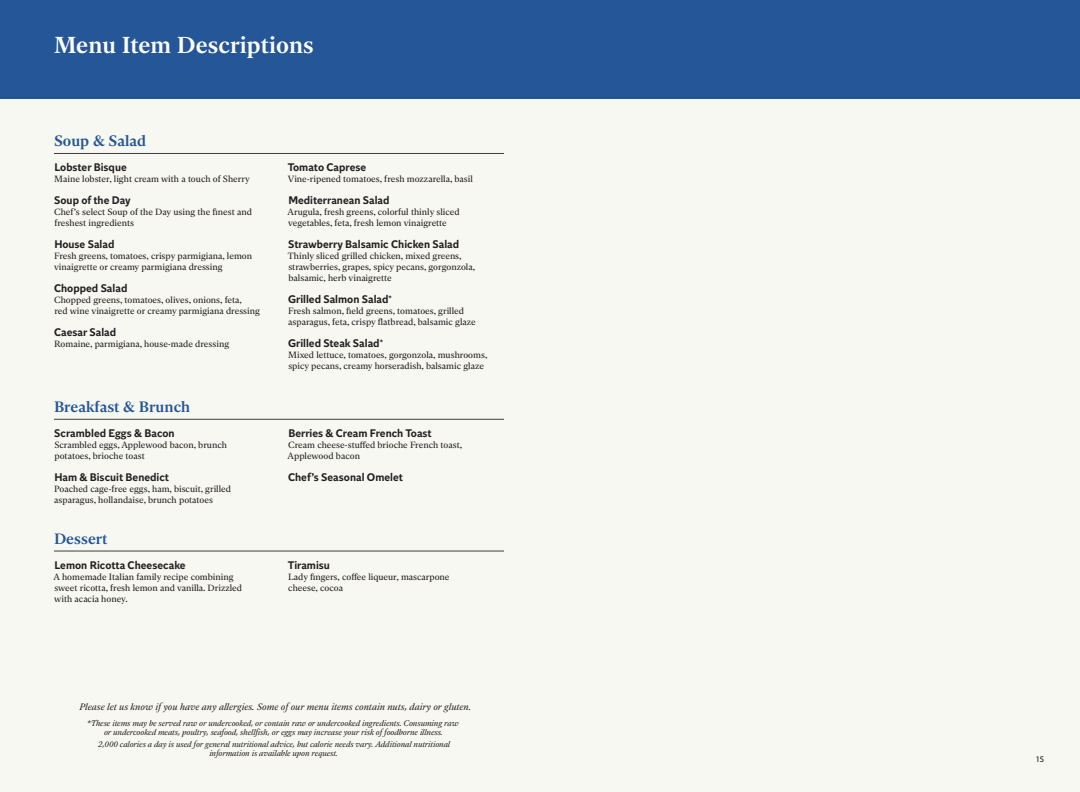
<style>
.page{position:relative;width:1080px;height:792px;background:#fff}
.page>*{position:absolute;margin:0;border:0;box-sizing:border-box;transform-origin:0 0}
.SP19-MAIN_HEADER__wh{font:500 23px "INDEPENDENT Text";letter-spacing:.005em;color:#fff}
.SP19-BODY_HEADER{font:500 15px "INDEPENDENT Text";letter-spacing:.005em;color:#245698}
.SP19-BODY_SUBHEAD{font:500 11px "INDEPENDENT Sans";color:#231f20}
.t1{font:italic 9.2px "INDEPENDENT Text";color:#231f20}
.SP19-DESCRIPTIONS__w{font:9px/11px "INDEPENDENT Text";color:#231f20}
.t2{font:italic 8px/9px "INDEPENDENT Text";letter-spacing:-.01em;color:#231f20;text-align:center}
.t3{font:8px "INDEPENDENT Sans";color:#231f20}
</style>
<div class="page">
<div style="left:0;top:0;width:549px;height:792px;background:#f8f8f3"></div>
<div style="left:540px;top:0;width:540px;height:792px;background:#f8f8f3"></div>
<div style="left:540px;top:0;width:540px;height:99px;background:#245698"></div>
<div style="left:0;top:0;width:540px;height:99px;background:#245698"></div>
<hr style="left:54px;top:153px;width:450px;height:1px;background:#3e3e3f">
<hr style="left:54px;top:419px;width:450px;height:1px;background:#3e3e3f">
<hr style="left:54px;top:551px;width:450px;height:1px;background:#3e3e3f">
<p class="SP19-MAIN_HEADER__wh" style="left:54px;top:31px;width:261px">Menu Item Descriptions</p>
<p class="SP19-BODY_HEADER" style="left:54px;top:132px;width:94px">Soup &amp; Salad</p>
<p class="SP19-BODY_SUBHEAD" style="left:54px;top:160px;width:74px">Lobster Bisque</p>
<p class="SP19-DESCRIPTIONS__w" style="left:54px;top:174px;width:197px">Maine lobster, light cream with a touch of Sherry</p>
<p class="SP19-BODY_SUBHEAD" style="left:54px;top:193px;width:78px">Soup of the Day</p>
<p class="SP19-DESCRIPTIONS__w" style="left:54px;top:207px;width:199px">Chef’s select Soup of the Day using the finest and freshest ingredients</p>
<p class="SP19-BODY_SUBHEAD" style="left:54px;top:237px;width:62px">House Salad</p>
<p class="SP19-DESCRIPTIONS__w" style="left:54px;top:251px;width:199px">Fresh greens, tomatoes, crispy parmigiana, lemon vinaigrette or creamy parmigiana dressing</p>
<p class="SP19-BODY_SUBHEAD" style="left:54px;top:281px;width:75px">Chopped Salad</p>
<p class="SP19-DESCRIPTIONS__w" style="left:54px;top:295px;width:207px">Chopped greens, tomatoes, olives, onions, feta,<br>red wine vinaigrette or creamy parmigiana dressing</p>
<p class="SP19-BODY_SUBHEAD" style="left:54px;top:325px;width:64px">Caesar Salad</p>
<p class="SP19-DESCRIPTIONS__w" style="left:54px;top:339px;width:176px">Romaine, parmigiana, house-made dressing</p>
<p class="SP19-BODY_HEADER" style="left:54px;top:397px;width:138px">Breakfast &amp; Brunch</p>
<p class="SP19-BODY_SUBHEAD" style="left:54px;top:426px;width:122px">Scrambled Eggs &amp; Bacon</p>
<p class="SP19-DESCRIPTIONS__w" style="left:54px;top:440px;width:174px">Scrambled eggs, Applewood bacon, brunch potatoes, brioche toast</p>
<p class="SP19-BODY_SUBHEAD" style="left:54px;top:470px;width:116px">Ham &amp; Biscuit Benedict</p>
<p class="SP19-DESCRIPTIONS__w" style="left:54px;top:484px;width:178px">Poached cage-free eggs, ham, biscuit, grilled asparagus, hollandaise, brunch potatoes</p>
<p class="SP19-BODY_HEADER" style="left:54px;top:529px;width:55px">Dessert</p>
<p class="SP19-BODY_SUBHEAD" style="left:54px;top:558px;width:133px">Lemon Ricotta Cheesecake</p>
<p class="SP19-DESCRIPTIONS__w" style="left:54px;top:572px;width:190px">A homemade Italian family recipe combining sweet ricotta, fresh lemon and vanilla. Drizzled with acacia honey.</p>
<p class="SP19-BODY_SUBHEAD" style="left:288px;top:160px;width:80px">Tomato Caprese</p>
<p class="SP19-DESCRIPTIONS__w" style="left:288px;top:174px;width:187px">Vine-ripened tomatoes, fresh mozzarella, basil</p>
<p class="SP19-BODY_SUBHEAD" style="left:288px;top:193px;width:103px">Mediterranean Salad</p>
<p class="SP19-DESCRIPTIONS__w" style="left:288px;top:207px;width:173px">Arugula, fresh greens, colorful thinly sliced vegetables, feta, fresh lemon vinaigrette</p>
<p class="SP19-BODY_SUBHEAD" style="left:288px;top:237px;width:172px">Strawberry Balsamic Chicken Salad</p>
<p class="SP19-DESCRIPTIONS__w" style="left:288px;top:251px;width:189px">Thinly sliced grilled chicken, mixed greens, strawberries, grapes, spicy pecans, gorgonzola, balsamic, herb vinaigrette</p>
<p class="SP19-BODY_SUBHEAD" style="left:288px;top:292px;width:105px">Grilled Salmon Salad<sup>*</sup></p>
<p class="SP19-DESCRIPTIONS__w" style="left:288px;top:306px;width:189px">Fresh salmon, field greens, tomatoes, grilled asparagus, feta, crispy flatbread, balsamic glaze</p>
<p class="SP19-BODY_SUBHEAD" style="left:288px;top:336px;width:96px">Grilled Steak Salad<sup>*</sup></p>
<p class="SP19-DESCRIPTIONS__w" style="left:288px;top:350px;width:201px">Mixed lettuce, tomatoes, gorgonzola, mushrooms, spicy pecans, creamy horseradish, balsamic glaze</p>
<p class="SP19-BODY_SUBHEAD" style="left:288px;top:426px;width:145px">Berries &amp; Cream French Toast</p>
<p class="SP19-DESCRIPTIONS__w" style="left:288px;top:440px;width:176px">Cream cheese-stuffed brioche French toast,<br>Applewood bacon</p>
<p class="SP19-BODY_SUBHEAD" style="left:288px;top:470px;width:116px">Chef’s Seasonal Omelet</p>
<p class="SP19-BODY_SUBHEAD" style="left:288px;top:558px;width:44px">Tiramisu</p>
<p class="SP19-DESCRIPTIONS__w" style="left:288px;top:572px;width:163px">Lady fingers, coffee liqueur, mascarpone cheese, cocoa</p>
<p class="t1" style="left:80px;top:702px;width:393px">Please let us know if you have any allergies. Some of our menu items contain nuts, dairy or gluten.</p>
<p class="t2" style="left:87px;top:719px;width:373px">*These items may be served raw or undercooked, or contain raw or undercooked ingredients. Consuming raw or undercooked meats, poultry, seafood, shellfish, or eggs may increase your risk of foodborne illness.</p>
<p class="t2" style="left:98px;top:739px;width:353px">2,000 calories a day is used for general nutritional advice, but calorie needs vary. Additional nutritional information is available upon request.</p>
<p class="t3" style="left:1037px;top:754px;width:9px">15</p>
</div>
